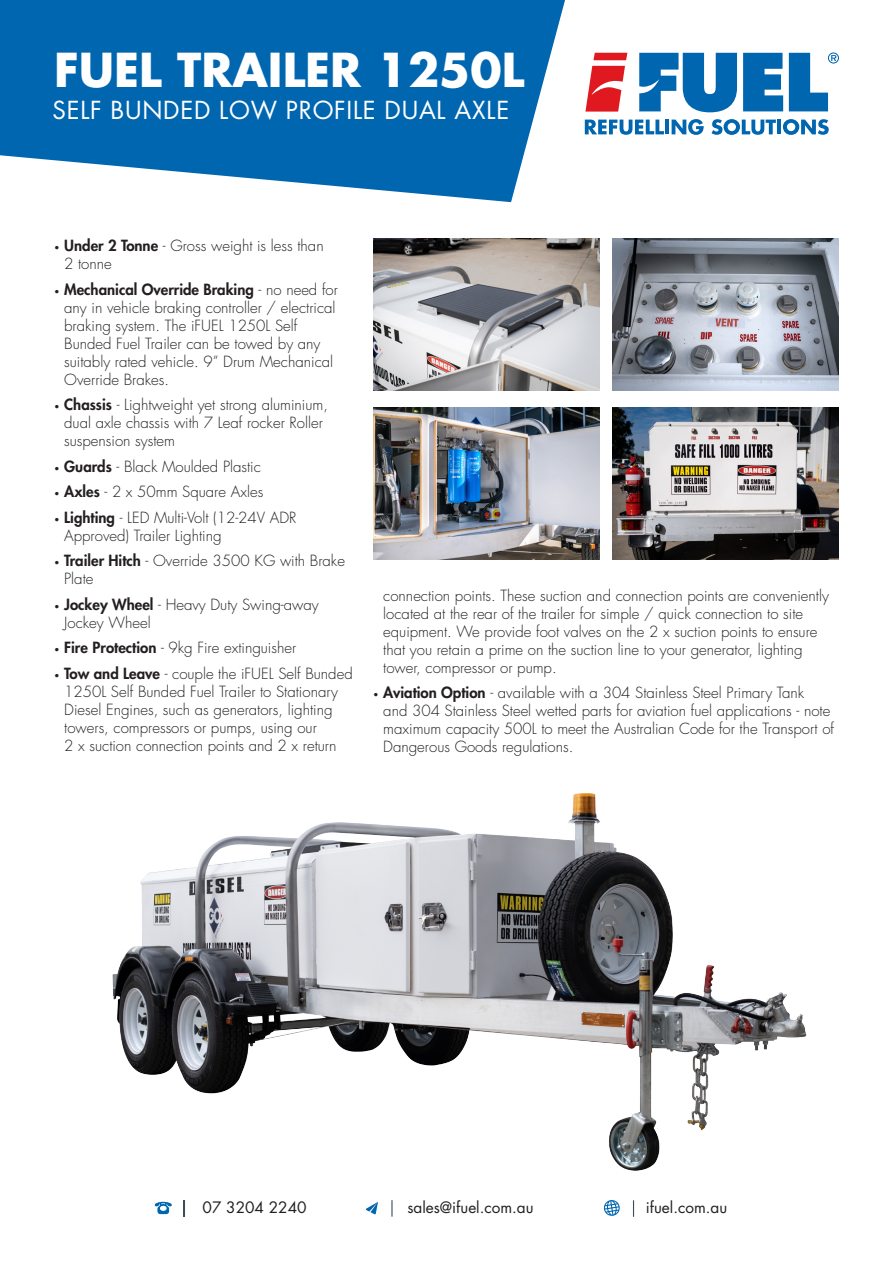
<style>
.page{position:relative;width:893px;height:1263px;background:#fff}
.page>*{position:absolute;margin:0;border:0;box-sizing:border-box;transform-origin:0 0}
.t1{font:700 45.45px "Futura Std";color:#fff}
.t2{font:24.15px "Futura Std";letter-spacing:.03em;color:#fff}
.t3{font:15.3px "Futura Std";color:#231f20}
.t4{font:300 15px/18px "Futura Std";color:#231f20}
.s1{font-size:9px}
.s2{font-weight:800}
</style>
<div class="page">
<svg style="left:0;top:0;width:565px;height:202px;background:#267dbb"></svg>
<svg style="left:743px;top:53px;width:40px;height:58px;background:#1b76b8"></svg>
<svg style="left:585px;top:53px;width:152px;height:59px"></svg>
<svg style="left:789px;top:53px;width:50px;height:58px"></svg>
<svg style="left:585px;top:120px;width:79px;height:15px"></svg>
<hr style="left:665px;top:120px;width:4px;height:14px;background:#0066b0">
<svg style="left:672px;top:119px;width:32px;height:16px"></svg>
<svg style="left:711px;top:119px;width:65px;height:16px"></svg>
<hr style="left:777px;top:120px;width:4px;height:14px;background:#0066b0">
<svg style="left:783px;top:119px;width:46px;height:16px"></svg>
<svg style="left:155px;top:1202px;width:17px;height:12px"></svg>
<svg style="left:184px;top:1200px;width:1px;height:17px"></svg>
<svg style="left:366px;top:1202px;width:12px;height:12px"></svg>
<svg style="left:391px;top:1200px;width:2px;height:17px"></svg>
<svg style="left:604px;top:1200px;width:16px;height:16px"></svg>
<svg style="left:633px;top:1200px;width:1px;height:17px"></svg>
<img style="left:373px;top:239px;width:227px;height:151px">
<img style="left:612px;top:239px;width:227px;height:151px">
<img style="left:612px;top:408px;width:227px;height:151px">
<img style="left:373px;top:408px;width:227px;height:151px">
<img style="left:112px;top:793px;width:695px;height:378px">
<p class="t1" style="left:54px;top:40px;width:472px">FUEL TRAILER 1250L</p>
<p class="t2" style="left:52px;top:95px;width:458px">SELF BUNDED LOW PROFILE DUAL AXLE</p>
<p class="t4" style="left:64px;top:237px;width:261px;text-indent:-10px"><span class="s1">•</span> <span class="s2">Under 2 Tonne</span> - Gross weight is less than<br>2 tonne</p>
<p class="t4" style="left:64px;top:281px;width:275px;text-indent:-10px"><span class="s1">•</span> <span class="s2">Mechanical Override Braking</span> - no need for any in vehicle braking controller / electrical braking system. The iFUEL 1250L Self Bunded Fuel Trailer can be towed by any suitably rated vehicle. 9” Drum Mechanical Override Brakes.</p>
<p class="t4" style="left:64px;top:396px;width:265px;text-indent:-10px"><span class="s1">•</span> <span class="s2">Chassis</span> - Lightweight yet strong aluminium, dual axle chassis with 7 Leaf rocker Roller suspension system</p>
<p class="t4" style="left:54px;top:458px;width:208px"><span class="s1">•</span> <span class="s2">Guards</span> - Black Moulded Plastic</p>
<p class="t4" style="left:54px;top:483px;width:211px"><span class="s1">•</span> <span class="s2">Axles</span> - 2 x 50mm Square Axles</p>
<p class="t4" style="left:64px;top:509px;width:234px;text-indent:-10px"><span class="s1">•</span> <span class="s2">Lighting</span> - LED Multi-Volt (12-24V ADR<br>Approved) Trailer Lighting</p>
<p class="t4" style="left:64px;top:552px;width:282px;text-indent:-10px"><span class="s1">•</span> <span class="s2">Trailer Hitch</span> - Override 3500 KG with Brake<br>Plate</p>
<p class="t4" style="left:64px;top:596px;width:256px;text-indent:-10px"><span class="s1">•</span> <span class="s2">Jockey Wheel</span> - Heavy Duty Swing-away<br>Jockey Wheel</p>
<p class="t4" style="left:54px;top:639px;width:244px"><span class="s1">•</span> <span class="s2">Fire Protection</span> - 9kg Fire extinguisher</p>
<p class="t4" style="left:64px;top:665px;width:290px;text-indent:-10px"><span class="s1">•</span> <span class="s2">Tow and Leave</span> - couple the iFUEL Self Bunded 1250L Self Bunded Fuel Trailer to Stationary Diesel Engines, such as generators, lighting towers, compressors or pumps, using our<br>2 x suction connection points and 2 x return</p>
<p class="t4" style="left:383px;top:586px;width:447px">connection points. These suction and connection points are conveniently located at the rear of the trailer for simple / quick connection to site equipment. We provide foot valves on the 2 x suction points to ensure that you retain a prime on the suction line to your generator, lighting tower, compressor or pump.</p>
<p class="t4" style="left:383px;top:684px;width:452px;text-indent:-10px"><span class="s1">•</span> <span class="s2">Aviation Option</span> - available with a 304 Stainless Steel Primary Tank<br>and 304 Stainless Steel wetted parts for aviation fuel applications - note maximum capacity 500L to meet the Australian Code for the Transport of Dangerous Goods regulations.</p>
<p class="t3" style="left:203px;top:1197px;width:105px">07 3204 2240</p>
<p class="t3" style="left:407px;top:1197px;width:128px">sales@ifuel.com.au</p>
<p class="t3" style="left:646px;top:1197px;width:83px">ifuel.com.au</p>
</div>
